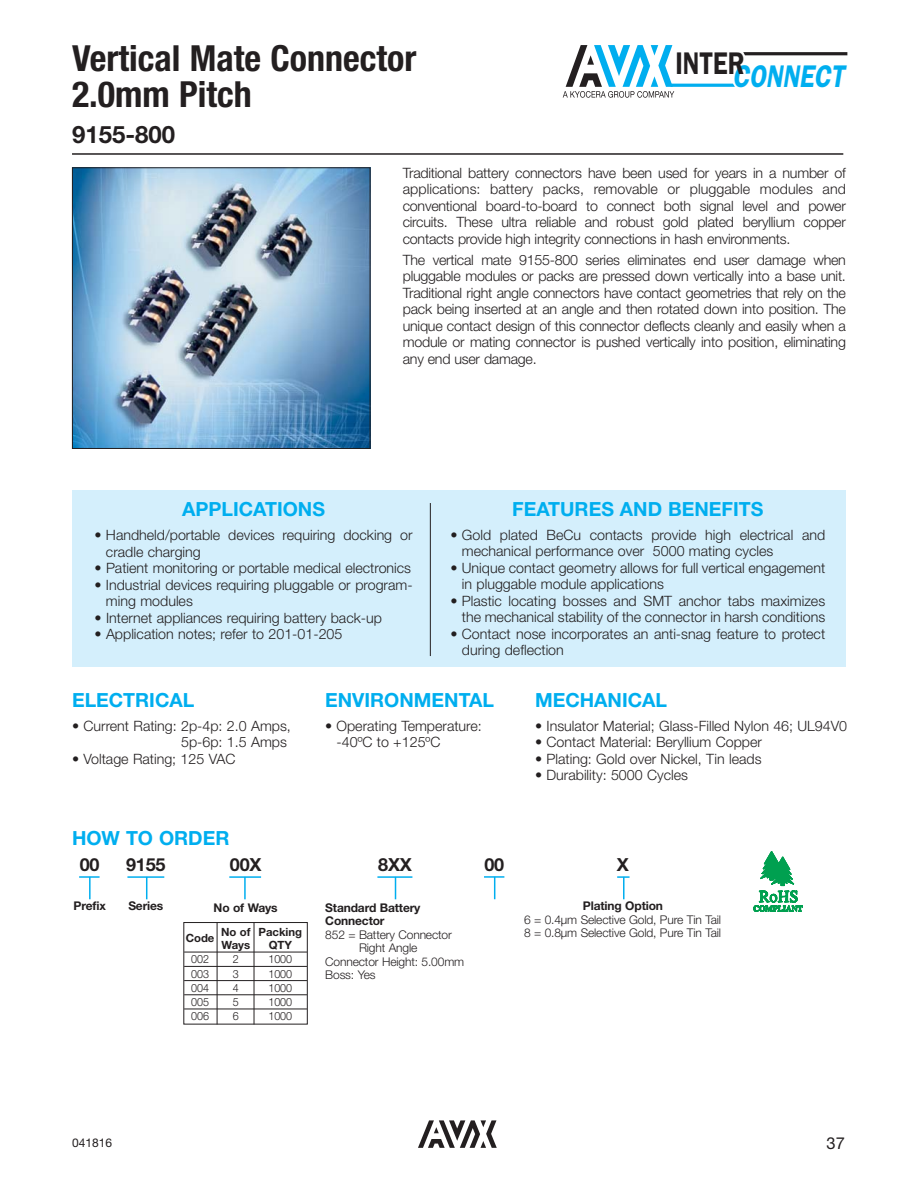
<style>
.page{position:relative;width:918px;height:1188px;background:#fff}
.page>*{position:absolute;margin:0;border:0;box-sizing:border-box;transform-origin:0 0}
.t1{font:700 condensed 36px/36px "Helvetica Neue LT Std";color:#231f20}
.t2{font:italic 600 31.5px "Franklin Gothic";color:#00aeef;scale:.8 1}
.t3{font:600 31.5px "Franklin Gothic";color:#231f20;scale:.8 1}
.t4{font:700 24px "Helvetica Neue LT Std";color:#231f20}
.t5{font:700 19.5px "Helvetica Neue LT Std";color:#00aeef}
.t6{font:700 19.5px "Helvetica Neue";color:#00aeef}
.t7{font:700 18px "Helvetica Neue";letter-spacing:-.01em;color:#231f20}
.t8{font:16.5px "Helvetica Neue LT Std";color:#231f20}
.t9{font:300 14.25px/16.5px "Helvetica Neue LT Std";color:#231f20}
.t10{font:300 12px/13.5px "Helvetica Neue";letter-spacing:-.01em;color:#231f20}
.t11{font:700 12px/13.5px "Helvetica Neue";letter-spacing:-.01em;color:#231f20}
.t12{font:12px "Helvetica Neue";color:#231f20}
.t13{font:300 11.4px "Helvetica Neue LT Std";color:#231f20;scale:.95 1}
.t14{font:700 11.4px/12.8px "Helvetica Neue LT Std";color:#231f20}
</style>
<div class="page">
<svg style="left:743px;top:52px;width:104px;height:3px"></svg>
<svg style="left:563px;top:45px;width:172px;height:53px"></svg>
<svg style="left:418px;top:1120px;width:79px;height:28px"></svg>
<img style="left:74px;top:169px;width:294px;height:278px">
<div style="left:72px;top:167px;width:298px;height:282px;border:1px solid #231f20"></div>
<svg style="left:753px;top:851px;width:50px;height:61px"></svg>
<div style="left:72px;top:490px;width:774px;height:177px;background:#d4effc"></div>
<hr style="left:430px;top:503px;width:1px;height:153px;background:#231f20">
<hr style="left:79px;top:876px;width:21px;height:2px;background:#00aeef">
<hr style="left:89px;top:877px;width:2px;height:22px;background:#00aeef">
<hr style="left:127px;top:876px;width:37px;height:2px;background:#00aeef">
<svg style="left:146px;top:878px;width:1px;height:21px"></svg>
<hr style="left:229px;top:876px;width:32px;height:2px;background:#00aeef">
<hr style="left:244px;top:877px;width:2px;height:22px;background:#00aeef">
<hr style="left:377px;top:876px;width:35px;height:2px;background:#00aeef">
<svg style="left:395px;top:878px;width:1px;height:21px"></svg>
<svg style="left:617px;top:876px;width:13px;height:2px"></svg>
<hr style="left:623px;top:877px;width:2px;height:22px;background:#00aeef">
<hr style="left:484px;top:876px;width:20px;height:2px;background:#00aeef">
<svg style="left:494px;top:878px;width:1px;height:21px"></svg>
<div style="left:183px;top:922px;width:125px;height:102px;border:1px solid #231f20"></div>
<hr style="left:184px;top:952px;width:123px;height:1px;background:#231f20">
<hr style="left:184px;top:966px;width:123px;height:1px;background:#231f20">
<hr style="left:184px;top:980px;width:123px;height:1px;background:#231f20">
<hr style="left:184px;top:994px;width:123px;height:1px;background:#231f20">
<hr style="left:184px;top:1009px;width:123px;height:1px;background:#231f20">
<hr style="left:217px;top:922px;width:1px;height:102px;background:#231f20">
<hr style="left:254px;top:922px;width:1px;height:102px;background:#231f20">
<hr style="left:72px;top:153px;width:771px;height:2px;background:#231f20">
<h1 class="t1" style="left:72px;top:40px;width:346px">Vertical Mate Connector<br>2.0mm Pitch</h1>
<h3 class="t4" style="left:72px;top:126px;width:105px">9155-800</h3>
<h2 class="t3" style="left:675px;top:52px;width:88px">INTER</h2>
<h2 class="t2" style="left:732px;top:65px;width:141px">CONNECT</h2>
<p class="t9" style="left:403px;top:166px;width:445px;text-align:justify">Traditional battery connectors have been used for years in a number of applications: battery packs, removable or pluggable modules and conventional board-to-board to connect both signal level and power circuits. These ultra reliable and robust gold plated beryllium copper contacts provide high integrity connections in hash environments.</p>
<p class="t9" style="left:403px;top:253px;width:445px;text-align:justify">The vertical mate 9155-800 series eliminates end user damage when pluggable modules or packs are pressed down vertically into a base unit.<br>Traditional right angle connectors have contact geometries that rely on the pack being inserted at an angle and then rotated down into position. The unique contact design of this connector deflects cleanly and easily when a module or mating connector is pushed vertically into position, eliminating any end user damage.</p>
<h3 class="t5" style="left:182px;top:502px;width:144px">APPLICATIONS</h3>
<p class="t9" style="left:106px;top:528px;width:308px;text-indent:-11px">• Handheld/portable devices requiring docking or cradle charging</p>
<p class="t9" style="left:95px;top:561px;width:318px">• Patient monitoring or portable medical electronics</p>
<p class="t9" style="left:106px;top:578px;width:308px;text-indent:-11px">• Industrial devices requiring pluggable or program&shy;ming modules</p>
<p class="t9" style="left:95px;top:611px;width:289px">• Internet appliances requiring battery back-up</p>
<p class="t9" style="left:95px;top:627px;width:249px">• Application notes; refer to 201-01-205</p>
<h3 class="t5" style="left:512px;top:502px;width:253px">FEATURES AND BENEFITS</h3>
<p class="t9" style="left:462px;top:528px;width:365px;text-indent:-11px">• Gold plated BeCu contacts provide high electrical and mechanical performance over 5000 mating cycles</p>
<p class="t9" style="left:462px;top:561px;width:365px;text-indent:-11px">• Unique contact geometry allows for full vertical engagement in pluggable module applications</p>
<p class="t9" style="left:450px;top:594px;width:376px;text-align:right">• Plastic locating bosses and SMT anchor tabs maximizes the mechanical stability of the connector in harsh conditions</p>
<p class="t9" style="left:462px;top:627px;width:365px;text-indent:-11px">• Contact nose incorporates an anti-snag feature to protect during deflection</p>
<h3 class="t5" style="left:72px;top:693px;width:124px">ELECTRICAL</h3>
<p class="t9" style="left:72px;top:719px;width:220px;text-align:right">• Current Rating: 2p-4p: 2.0 Amps,<br>5p-6p: 1.5 Amps</p>
<p class="t9" style="left:72px;top:752px;width:165px">• Voltage Rating; 125 VAC</p>
<h3 class="t6" style="left:72px;top:831px;width:159px">HOW TO ORDER</h3>
<p class="t7" style="left:80px;top:858px;width:21px">00</p>
<p class="t11" style="left:74px;top:900px;width:34px">Prefix</p>
<p class="t7" style="left:126px;top:858px;width:41px">9155</p>
<p class="t11" style="left:128px;top:900px;width:37px">Series</p>
<p class="t7" style="left:230px;top:858px;width:33px">00X</p>
<p class="t11" style="left:214px;top:902px;width:66px">No of Ways</p>
<p class="t14" style="left:186px;top:933px;width:30px">Code</p>
<p class="t14" style="left:221px;top:927px;width:83px">No of Packing<br>Ways</p>
<p class="t14" style="left:269px;top:940px;width:25px">QTY</p>
<p class="t13" style="left:191px;top:955px;width:20px">002</p>
<p class="t13" style="left:233px;top:955px;width:8px">2</p>
<p class="t13" style="left:268px;top:955px;width:27px">1000</p>
<p class="t13" style="left:191px;top:969px;width:20px">003</p>
<p class="t13" style="left:233px;top:969px;width:8px">3</p>
<p class="t13" style="left:268px;top:969px;width:27px">1000</p>
<p class="t13" style="left:191px;top:984px;width:20px">004</p>
<p class="t13" style="left:233px;top:984px;width:8px">4</p>
<p class="t13" style="left:268px;top:984px;width:27px">1000</p>
<p class="t13" style="left:191px;top:998px;width:20px">005</p>
<p class="t13" style="left:233px;top:998px;width:8px">5</p>
<p class="t13" style="left:268px;top:998px;width:27px">1000</p>
<p class="t13" style="left:191px;top:1012px;width:20px">006</p>
<p class="t13" style="left:233px;top:1012px;width:8px">6</p>
<p class="t13" style="left:268px;top:1012px;width:27px">1000</p>
<h3 class="t5" style="left:325px;top:693px;width:170px">ENVIRONMENTAL</h3>
<p class="t9" style="left:337px;top:719px;width:147px;text-indent:-11px">• Operating Temperature: -40ºC to +125ºC</p>
<h3 class="t5" style="left:535px;top:693px;width:134px">MECHANICAL</h3>
<p class="t9" style="left:535px;top:719px;width:314px">• Insulator Material; Glass-Filled Nylon 46; UL94V0</p>
<p class="t9" style="left:535px;top:736px;width:228px">• Contact Material: Beryllium Copper</p>
<p class="t9" style="left:535px;top:752px;width:228px">• Plating: Gold over Nickel, Tin leads</p>
<p class="t9" style="left:535px;top:769px;width:154px">• Durability: 5000 Cycles</p>
<p class="t7" style="left:378px;top:858px;width:35px">8XX</p>
<p class="t11" style="left:325px;top:902px;width:97px">Standard Battery<br>Connector</p>
<p class="t10" style="left:325px;top:929px;width:128px">852 = Battery Connector</p>
<p class="t10" style="left:359px;top:942px;width:60px">Right Angle</p>
<p class="t10" style="left:325px;top:956px;width:140px">Connector Height: 5.00mm</p>
<p class="t10" style="left:325px;top:969px;width:52px">Boss: Yes</p>
<p class="t7" style="left:484px;top:858px;width:21px">00</p>
<p class="t7" style="left:617px;top:858px;width:14px">X</p>
<p class="t11" style="left:583px;top:900px;width:82px">Plating Option</p>
<p class="t10" style="left:524px;top:914px;width:199px">6 = 0.4μm Selective Gold, Pure Tin Tail<br>8 = 0.8μm Selective Gold, Pure Tin Tail</p>
<p class="t12" style="left:72px;top:1138px;width:42px">041816</p>
<p class="t8" style="left:826px;top:1134px;width:20px">37</p>
</div>
